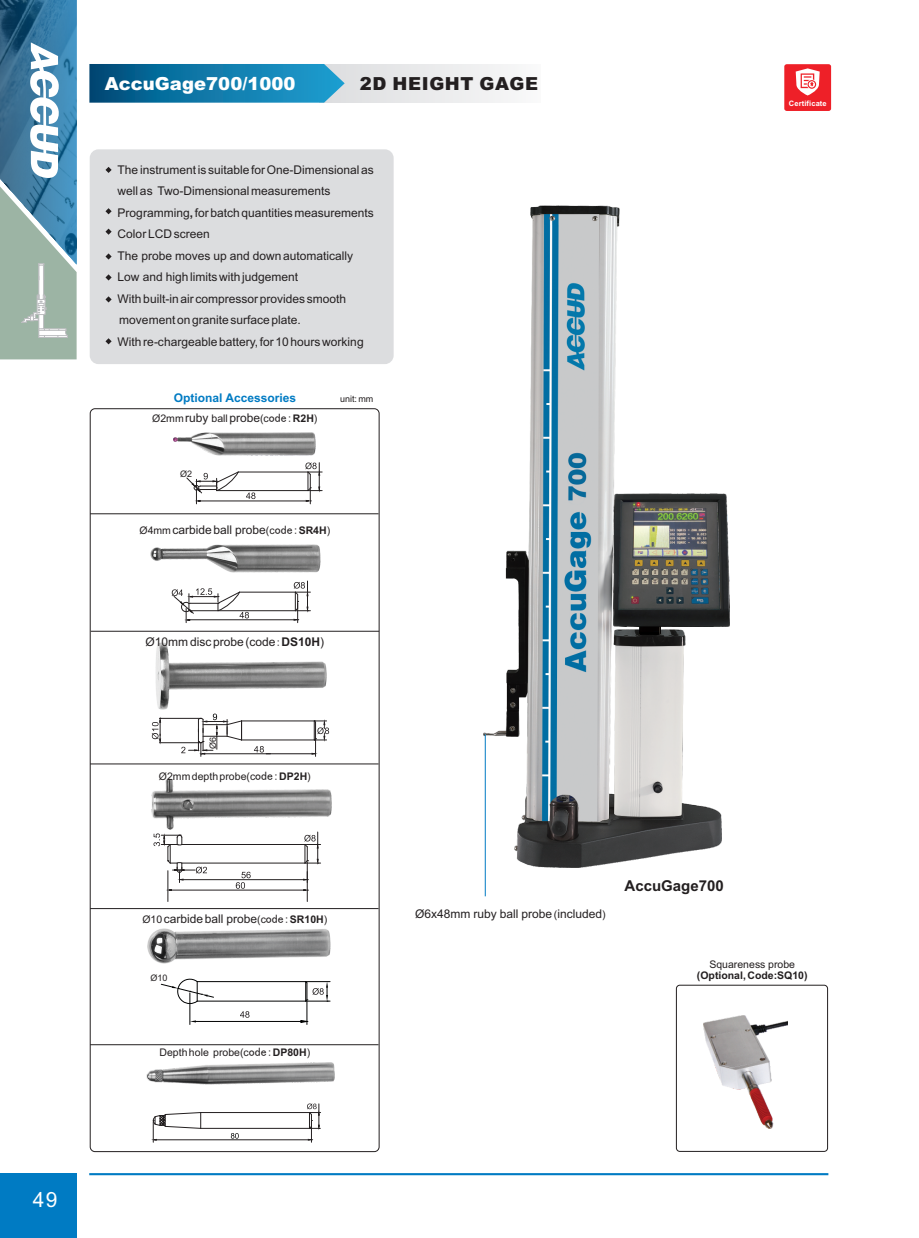
<style>
.page{position:relative;width:919px;height:1238px;background:#fff}
.page>*{position:absolute;margin:0;border:0;box-sizing:border-box;transform-origin:0 0}
.t1{font:21px "Arial";color:#fff}
.t2{font:italic 900 18px "Arial";color:#fff}
.t3{font:italic 900 18px "Arial";letter-spacing:.035em;color:#231f20}
.t4{font:700 15px "Arial";color:#231f20}
.t5{font:12px/21.5px "Arial";color:#231f20}
.t6{font:700 12px "Arial";color:#007bc3}
.t7{font:10.5px "Arial";color:#231f20}
.t8{font:700 10.5px "Arial";color:#231f20}
.t9{font:9px "Arial";color:#231f20}
.t10{font:700 7.5px "Arial";letter-spacing:.015em;color:#fff}
.s1{font-weight:700}
.s2{font-size:12px}
.s3{font-family:"Sim Hei";font-size:12px}
.s4{font-size:10.5px}
.s5{font-family:"Sim Hei"}
.s6{font-weight:700;font-size:10.5px}
</style>
<div class="page">
<hr style="left:89px;top:1172px;width:739px;height:3px;background:#007bc3">
<div style="left:0;top:1172px;width:77px;height:65px;background:#007bc3"></div>
<div style="left:90px;top:149px;width:303px;height:215px;background:#dcdddf;border-radius:9px"></div>
<div style="left:319px;top:64px;width:221px;height:39px;background:linear-gradient(to bottom,#ececed,#ececed)"></div>
<svg style="left:89px;top:64px;width:255px;height:39px;background:#187caa"></svg>
<div style="left:676px;top:984px;width:151px;height:167px;border:1px solid #231f20;border-radius:3px"></div>
<img style="left:703px;top:1015px;width:84px;height:112px">
<hr style="left:90px;top:513px;width:288px;height:1px;background:#231f20">
<hr style="left:91px;top:631px;width:288px;height:1px;background:#231f20">
<hr style="left:90px;top:763px;width:288px;height:1px;background:#231f20">
<hr style="left:90px;top:908px;width:288px;height:1px;background:#231f20">
<hr style="left:90px;top:1044px;width:288px;height:1px;background:#231f20">
<img style="left:146px;top:1062px;width:189px;height:22px">
<img style="left:148px;top:928px;width:182px;height:35px">
<img style="left:151px;top:778px;width:180px;height:51px">
<img style="left:155px;top:642px;width:171px;height:67px">
<img style="left:150px;top:544px;width:171px;height:28px">
<hr style="left:201px;top:1112px;width:108px;height:1px;background:#231f20">
<hr style="left:201px;top:1127px;width:108px;height:1px;background:#231f20">
<hr style="left:155px;top:1139px;width:154px;height:1px;background:#231f20">
<svg style="left:231px;top:1133px;width:8px;height:5px"></svg>
<svg style="left:307px;top:1103px;width:13px;height:39px"></svg>
<svg style="left:153px;top:1112px;width:48px;height:30px"></svg>
<img style="left:173px;top:432px;width:142px;height:24px">
<hr style="left:238px;top:472px;width:70px;height:1px;background:#231f20">
<hr style="left:217px;top:490px;width:91px;height:1px;background:#231f20">
<hr style="left:199px;top:500px;width:109px;height:1px;background:#231f20">
<svg style="left:186px;top:471px;width:53px;height:33px"></svg>
<svg style="left:305px;top:462px;width:17px;height:42px"></svg>
<svg style="left:246px;top:492px;width:9px;height:7px"></svg>
<hr style="left:189px;top:610px;width:106px;height:1px;background:#231f20">
<hr style="left:239px;top:592px;width:56px;height:1px;background:#231f20">
<hr style="left:188px;top:619px;width:107px;height:1px;background:#231f20">
<svg style="left:294px;top:581px;width:16px;height:41px"></svg>
<svg style="left:172px;top:588px;width:77px;height:34px"></svg>
<hr style="left:241px;top:739px;width:73px;height:1px;background:#231f20">
<hr style="left:241px;top:720px;width:73px;height:1px;background:#231f20">
<hr style="left:266px;top:753px;width:46px;height:1px;background:#231f20">
<hr style="left:204px;top:753px;width:66px;height:1px;background:#231f20">
<hr style="left:159px;top:742px;width:42px;height:1px;background:#231f20">
<hr style="left:159px;top:718px;width:41px;height:1px;background:#231f20">
<svg style="left:254px;top:746px;width:10px;height:6px"></svg>
<svg style="left:312px;top:720px;width:17px;height:36px"></svg>
<svg style="left:152px;top:718px;width:9px;height:23px"></svg>
<svg style="left:181px;top:713px;width:61px;height:43px"></svg>
<hr style="left:182px;top:844px;width:123px;height:1px;background:#231f20">
<hr style="left:182px;top:862px;width:123px;height:1px;background:#231f20">
<hr style="left:182px;top:879px;width:123px;height:1px;background:#231f20">
<hr style="left:168px;top:870px;width:1px;height:31px;background:#231f20">
<hr style="left:307px;top:871px;width:1px;height:30px;background:#231f20">
<hr style="left:170px;top:889px;width:135px;height:1px;background:#231f20">
<svg style="left:236px;top:871px;width:15px;height:17px"></svg>
<svg style="left:303px;top:832px;width:17px;height:50px"></svg>
<svg style="left:153px;top:833px;width:54px;height:49px"></svg>
<hr style="left:197px;top:1000px;width:109px;height:1px;background:#010202">
<hr style="left:197px;top:981px;width:109px;height:1px;background:#010202">
<hr style="left:190px;top:992px;width:1px;height:32px;background:#010202">
<hr style="left:196px;top:1021px;width:105px;height:1px;background:#010202">
<svg style="left:161px;top:978px;width:53px;height:26px"></svg>
<svg style="left:240px;top:1011px;width:9px;height:6px"></svg>
<svg style="left:300px;top:981px;width:30px;height:43px"></svg>
<img style="left:483px;top:205px;width:238px;height:663px">
<img style="left:563px;top:512px;width:28px;height:161px">
<img style="left:639px;top:626px;width:21px;height:8px">
<img style="left:613px;top:493px;width:116px;height:133px">
<img style="left:618px;top:502px;width:101px;height:107px">
<hr style="left:485px;top:734px;width:1px;height:162px;background:#007bc3">
<svg style="left:0;top:0;width:77px;height:359px;background:#739dad"></svg>
<svg style="left:105px;top:167px;width:7px;height:6px"></svg>
<svg style="left:105px;top:296px;width:7px;height:6px"></svg>
<svg style="left:105px;top:208px;width:7px;height:6px"></svg>
<svg style="left:105px;top:253px;width:7px;height:6px"></svg>
<svg style="left:105px;top:228px;width:7px;height:7px"></svg>
<svg style="left:105px;top:274px;width:7px;height:6px"></svg>
<svg style="left:105px;top:338px;width:7px;height:6px"></svg>
<div style="left:784px;top:64px;width:47px;height:47px;background:#ee2028;border-radius:3px"></div>
<svg style="left:795px;top:68px;width:24px;height:27px"></svg>
<h2 class="t2" style="left:105px;top:77px;width:192px">AccuGage700/1000</h2>
<h2 class="t3" style="left:360px;top:77px;width:180px">2D HEIGHT GAGE</h2>
<p class="t5" style="left:118px;top:160px;width:258px">The instrument is suitable for One-Dimensional as well as Two-Dimensional measurements</p>
<p class="t5" style="left:118px;top:224px;width:237px">Color LCD screen<br>The probe moves up and down automatically</p>
<p class="t5" style="left:118px;top:289px;width:247px">With built-in air compressor provides smooth movement on granite surface plate.<br>With re-chargeable battery, for 10 hours working</p>
<p class="t5" style="left:118px;top:203px;width:258px">Programming<span class="s1">,</span> for batch quantities measurements</p>
<p class="t5" style="left:118px;top:267px;width:182px">Low and high limits with judgement</p>
<p class="t6" style="left:174px;top:393px;width:124px">Optional Accessories</p>
<p class="t7" style="left:152px;top:414px;width:167px">Ø2mm <span class="s2">ruby</span> ball <span class="s2">probe</span>(c<span class="s3">ode:</span><span class="s1">R2H</span>)</p>
<p class="t9" style="left:180px;top:470px;width:14px">Ø2</p>
<p class="t9" style="left:340px;top:395px;width:35px">unit: mm</p>
<p class="t5" style="left:139px;top:520px;width:192px"><span class="s4">Ø4mm</span> carbide ball probe<span class="s4">(c</span><span class="s5">ode:</span><span class="s6">SR4H</span><span class="s4">)</span></p>
<p class="t10" style="left:788px;top:101px;width:39px">Certificate</p>
<p class="t5" style="left:146px;top:632px;width:180px">Ø10mm disc probe (code<span class="s5">:</span><span class="s1">DS10H</span>)</p>
<p class="t9" style="left:210px;top:749px;width:14px;rotate:-90deg">Ø6</p>
<p class="t7" style="left:159px;top:772px;width:153px">Ø2mm depth probe(c<span class="s3">ode:</span><span class="s1">DP2H</span>)</p>
<p class="t5" style="left:142px;top:908px;width:186px"><span class="s4">Ø10</span> carbide ball probe<span class="s4">(c</span><span class="s5">ode:</span><span class="s6">SR10H</span><span class="s4">)</span></p>
<p class="t5" style="left:415px;top:903px;width:192px">Ø6x48mm ruby ball probe <span class="s4">(</span>included<span class="s4">)</span></p>
<p class="t9" style="left:151px;top:974px;width:19px">Ø10</p>
<p class="t4" style="left:624px;top:880px;width:101px">AccuGage700</p>
<p class="t7" style="left:709px;top:960px;width:87px">Squareness probe</p>
<p class="t8" style="left:697px;top:971px;width:112px">(Optional, Code:SQ10)</p>
<p class="t7" style="left:159px;top:1048px;width:152px">Depth hole probe(c<span class="s3">ode:</span><span class="s1">DP80H</span>)</p>
<h1 class="t1" style="left:33px;top:1191px;width:26px">49</h1>
</div>
